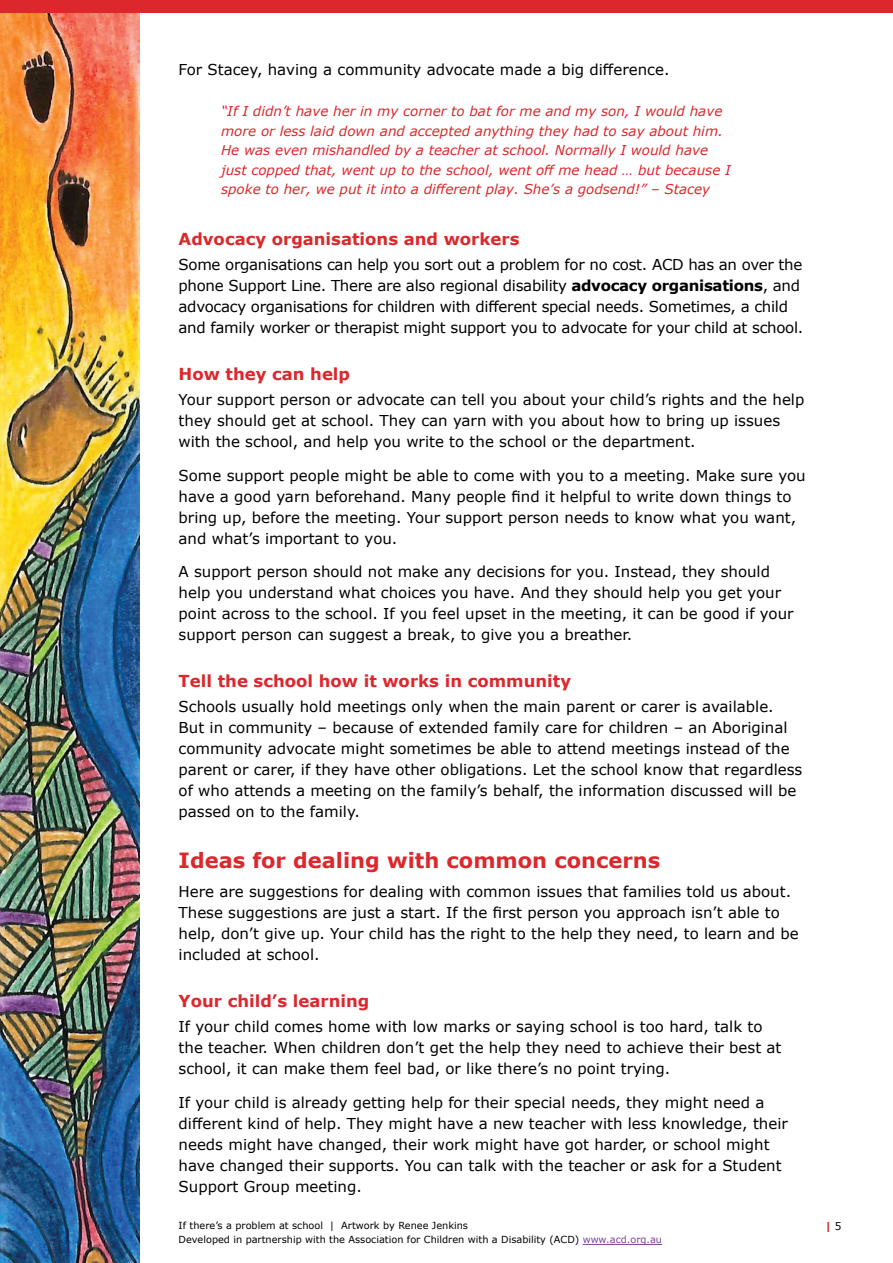
<style>
.page{position:relative;width:893px;height:1263px;background:#fff}
.page>*{position:absolute;margin:0;border:0;box-sizing:border-box;transform-origin:0 0}
.t1{font:700 21px "Verdana";color:#dc282d}
.t2{font:700 16.5px "Verdana";color:#dc282d}
.Body_text{font:15px/21px "Verdana";color:#000}
.Body_text-2{font:15px/21px "Verdana";letter-spacing:-.02em;color:#000}
.t3{font:italic 13.5px/19.5px "Verdana";color:#dc282d}
.t4{font:700 10.5px "Verdana";color:#dc282d}
.t5{font:9.75px "Verdana";color:#000}
.s1{font-weight:700}
.s2{font-weight:400;color:#000}
.s3{color:#7d4199}
</style>
<div class="page">
<img style="left:0;top:13px;width:139px;height:1250px">
<div style="left:0;top:0;width:893px;height:13px;background:#dc282d"></div>
<hr style="left:583px;top:1244px;width:79px;height:1px;background:#7d4199">
<p class="Body_text" style="left:179px;top:59px;width:492px">For Stacey, having a community advocate made a big difference.</p>
<p class="t3" style="left:221px;top:101px;width:511px">“If I didn’t have her in my corner to bat for me and my son, I would have more or less laid down and accepted anything they had to say about him.<br>He was even mishandled by a teacher at school. Normally I would have just copped that, went up to the school, went off me head … but because I spoke to her, we put it into a different play. She’s a godsend!” – Stacey</p>
<h3 class="t2" style="left:179px;top:227px;width:342px">Advocacy organisations and workers</h3>
<p class="Body_text-2" style="left:179px;top:254px;width:626px">Some organisations can help you sort out a problem for no cost. ACD has an over the phone Support Line. There are also regional disability <span class="s1">advocacy organisations</span>, and advocacy organisations for children with different special needs. Sometimes, a child and family worker or therapist might support you to advocate for your child at school.</p>
<h3 class="t2" style="left:179px;top:362px;width:173px">How they can help</h3>
<p class="Body_text" style="left:179px;top:389px;width:627px">Your support person or advocate can tell you about your child’s rights and the help they should get at school. They can yarn with you about how to bring up issues with the school, and help you write to the school or the department.</p>
<p class="Body_text" style="left:179px;top:464px;width:629px">Some support people might be able to come with you to a meeting. Make sure you have a good yarn beforehand. Many people find it helpful to write down things to bring up, before the meeting. Your support person needs to know what you want, and what’s important to you.</p>
<p class="Body_text" style="left:179px;top:561px;width:616px">A support person should not make any decisions for you. Instead, they should help you understand what choices you have. And they should help you get your point across to the school. If you feel upset in the meeting, it can be good if your support person can suggest a break, to give you a breather.</p>
<h3 class="t2" style="left:179px;top:669px;width:394px">Tell the school how it works in community</h3>
<p class="Body_text" style="left:179px;top:696px;width:625px">Schools usually hold meetings only when the main parent or carer is available.<br>But in community – because of extended family care for children – an Aboriginal community advocate might sometimes be able to attend meetings instead of the parent or carer, if they have other obligations. Let the school know that regardless of who attends a meeting on the family’s behalf, the information discussed will be passed on to the family.</p>
<h2 class="t1" style="left:179px;top:845px;width:483px">Ideas for dealing with common concerns</h2>
<p class="Body_text" style="left:179px;top:881px;width:622px">Here are suggestions for dealing with common issues that families told us about.<br>These suggestions are just a start. If the first person you approach isn’t able to help, don’t give up. Your child has the right to the help they need, to learn and be included at school.</p>
<h3 class="t2" style="left:179px;top:989px;width:192px">Your child’s learning</h3>
<p class="Body_text" style="left:179px;top:1016px;width:604px">If your child comes home with low marks or saying school is too hard, talk to the teacher. When children don’t get the help they need to achieve their best at school, it can make them feel bad, or like there’s no point trying.</p>
<p class="Body_text" style="left:179px;top:1092px;width:611px">If your child is already getting help for their special needs, they might need a different kind of help. They might have a new teacher with less knowledge, their needs might have changed, their work might have got harder, or school might have changed their supports. You can talk with the teacher or ask for a Student Support Group meeting.</p>
<p class="t5" style="left:179px;top:1219px;width:291px">If there’s a problem at school | Artwork by Renee Jenkins</p>
<p class="t4" style="left:825px;top:1219px;width:18px">| <span class="s2">5</span></p>
<p class="t5" style="left:179px;top:1233px;width:485px">Developed in partnership with the Association for Children with a Disability (ACD) <span class="s3">www.acd.org.au</span></p>
</div>
